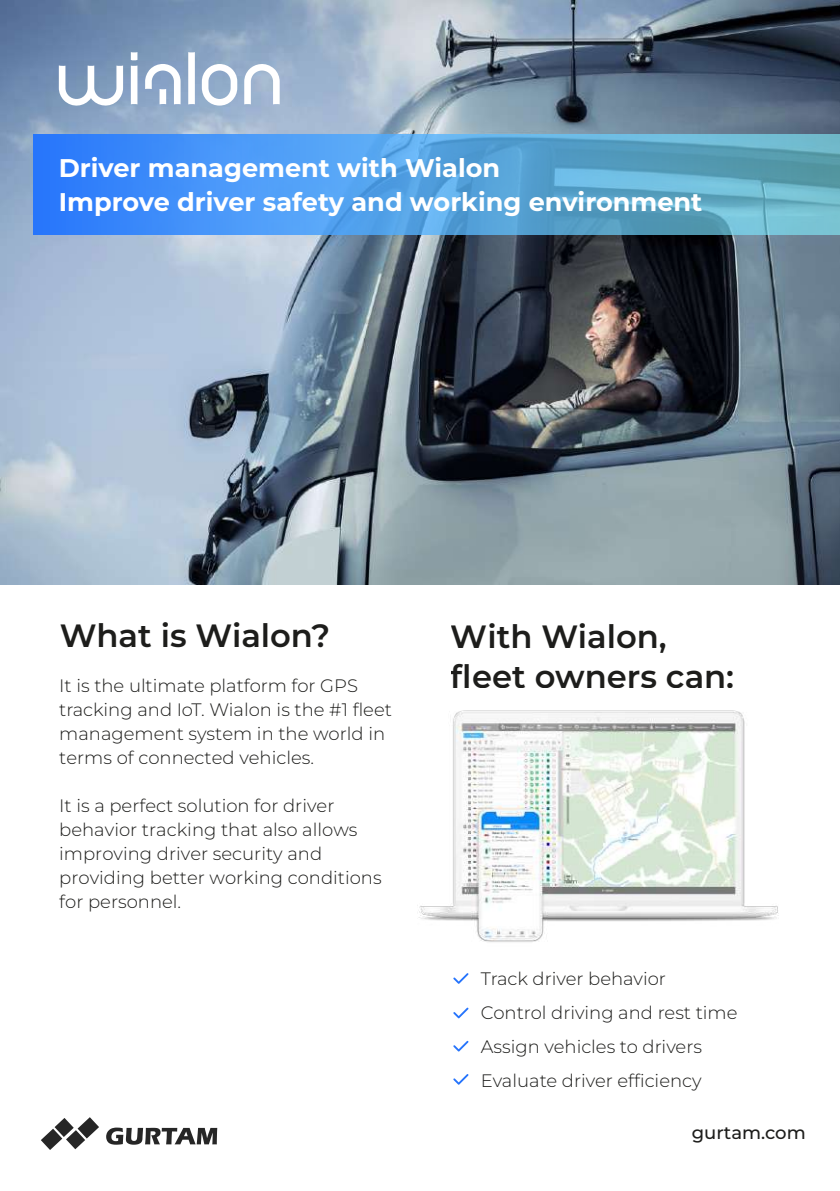
<style>
.page{position:relative;width:840px;height:1191px;background:#fff}
.page>*{position:absolute;margin:0;border:0;box-sizing:border-box;transform-origin:0 0}
.t1{font:600 32.2px/40px "Montserrat";color:#1d1d1b}
.t2{font:700 25.6px/34px "Montserrat";color:#fff}
.t3{font:300 18px/24px "Montserrat";color:#1d1d1b}
.t4{font:500 18px "Montserrat";color:#1d1d1b}
</style>
<div class="page">
<img style="left:0;top:0;width:839px;height:584px">
<svg style="left:59px;top:52px;width:220px;height:56px"></svg>
<svg style="left:33px;top:134px;width:806px;height:100px;background:#529ee0"></svg>
<img style="left:417px;top:710px;width:362px;height:232px">
<svg style="left:106px;top:1127px;width:111px;height:17px"></svg>
<svg style="left:41px;top:1117px;width:58px;height:33px"></svg>
<svg style="left:453px;top:973px;width:15px;height:10px"></svg>
<svg style="left:453px;top:1007px;width:15px;height:11px"></svg>
<svg style="left:453px;top:1040px;width:15px;height:11px"></svg>
<svg style="left:453px;top:1074px;width:15px;height:10px"></svg>
<h2 class="t2" style="left:59px;top:150px;width:644px">Driver management with Wialon<br>Improve driver safety and working environment</h2>
<h1 class="t1" style="left:60px;top:615px;width:272px">What is Wialon?</h1>
<p class="t3" style="left:59px;top:673px;width:334px">It is the ultimate platform for GPS tracking and IoT. Wialon is the #1 fleet management system in the world in terms of connected vehicles.</p>
<p class="t3" style="left:59px;top:793px;width:324px">It is a perfect solution for driver behavior tracking that also allows improving driver security and providing better working conditions for personnel.</p>
<h1 class="t1" style="left:450px;top:615px;width:284px">With Wialon, fleet owners can:</h1>
<p class="t3" style="left:480px;top:960px;width:258px;line-height:34px">Track driver behavior<br>Control driving and rest time<br>Assign vehicles to drivers<br>Evaluate driver efficiency</p>
<p class="t4" style="left:691px;top:1120px;width:115px">gurtam.com</p>
</div>
